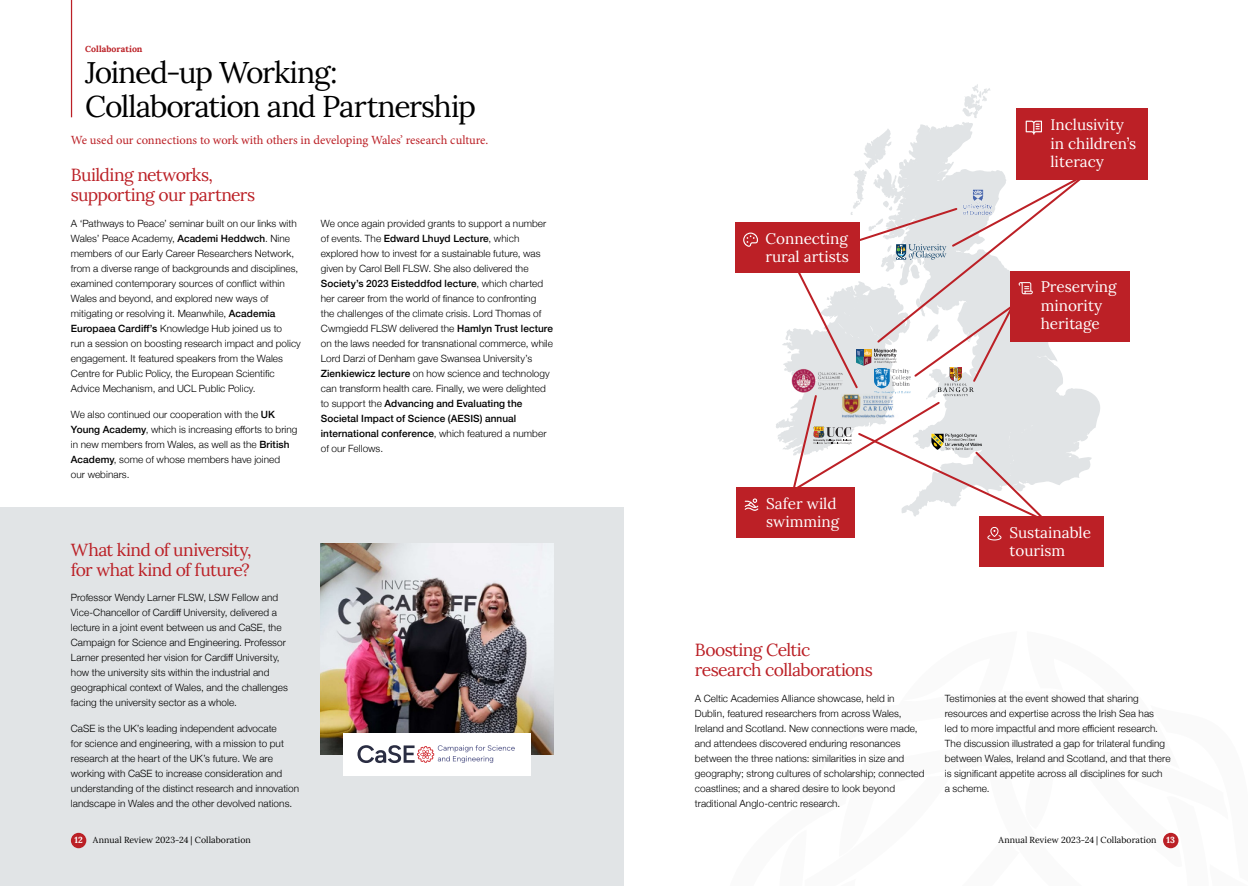
<style>
.page{position:relative;width:1248px;height:886px;background:#fff}
.page>*{position:absolute;margin:0;border:0;box-sizing:border-box;transform-origin:0 0}
.t1{font:30px/33.8px "Lora";letter-spacing:-.04em;color:#000}
.t2{font:17.5px/20px "Lora";letter-spacing:-.035em;color:#bb2026}
.t3{font:15.25px/18.4px "Lora";color:#fff}
.t4{font:12.5px "Minion Pro";letter-spacing:-.005em;color:#bb2026}
.t5{font:300 10px/15px "Helvetica Neue";letter-spacing:.005em;color:#000}
.t6{font:8.75px "Lora";letter-spacing:.005em;color:#000}
.t7{font:700 8.75px "Lora";letter-spacing:.005em;color:#bb2026}
.s1{font-weight:500}
.s2{font-weight:700;color:#fff}
</style>
<div class="page">
<div style="left:0;top:508px;width:623px;height:378px;background:#e1e4e6"></div>
<hr style="left:71px;top:0;width:1px;height:117px;background:#bb2026">
<img style="left:321px;top:543px;width:232px;height:211px">
<div style="left:343px;top:733px;width:188px;height:42px;background:#fff"></div>
<svg style="left:357px;top:745px;width:158px;height:18px"></svg>
<svg style="left:1088px;top:341px;width:14px;height:128px"></svg>
<div style="left:978px;top:516px;width:125px;height:51px;background:#bc2026"></div>
<div style="left:736px;top:487px;width:118px;height:51px;background:#bc2026"></div>
<div style="left:1016px;top:109px;width:131px;height:71px;background:#bc2026"></div>
<div style="left:1010px;top:271px;width:119px;height:70px;background:#bc2026"></div>
<svg style="left:744px;top:498px;width:14px;height:13px"></svg>
<svg style="left:776px;top:84px;width:312px;height:456px"></svg>
<div style="left:735px;top:222px;width:124px;height:51px;background:#bc2026"></div>
<svg style="left:743px;top:233px;width:15px;height:14px"></svg>
<div style="left:1162px;top:833px;width:16px;height:15px;background:#bb2026;border-radius:50%"></div>
<div style="left:71px;top:833px;width:15px;height:15px;background:#bb2026;border-radius:50%"></div>
<p class="t7" style="left:85px;top:45px;width:59px">Collaboration</p>
<h1 class="t1" style="left:85px;top:59px;width:392px">Joined-up Working:<br>Collaboration and Partnership</h1>
<p class="t4" style="left:71px;top:135px;width:419px">We used our connections to work with others in developing Wales’ research culture.</p>
<h2 class="t2" style="left:71px;top:167px;width:186px">Building networks, supporting our partners</h2>
<p class="t5" style="left:71px;top:215px;width:231px">A ‘Pathways to Peace’ seminar built on our links with Wales’ Peace Academy, <span class="s1">Academi Heddwch</span>. Nine members of our Early Career Researchers Network, from a diverse range of backgrounds and disciplines, examined contemporary sources of conflict within Wales and beyond, and explored new ways of mitigating or resolving it. Meanwhile, <span class="s1">Academia Europaea Cardiff’s</span> Knowledge Hub joined us to<br>run a session on boosting research impact and policy engagement. It featured speakers from the Wales Centre for Public Policy, the European Scientific Advice Mechanism, and UCL Public Policy.</p>
<p class="t5" style="left:71px;top:406px;width:228px">We also continued our cooperation with the <span class="s1">UK Young Academy</span>, which is increasing efforts to bring in new members from Wales, as well as the <span class="s1">British Academy</span>, some of whose members have joined<br>our webinars.</p>
<p class="t5" style="left:321px;top:215px;width:234px">We once again provided grants to support a number of events. The <span class="s1">Edward Lhuyd Lecture</span>, which explored how to invest for a sustainable future, was given by Carol Bell FLSW. She also delivered the <span class="s1">Society’s 2023 Eisteddfod lecture</span>, which charted her career from the world of finance to confronting<br>the challenges of the climate crisis. Lord Thomas of Cwmgiedd FLSW delivered the <span class="s1">Hamlyn Trust lecture </span>on the laws needed for transnational commerce, while Lord Darzi of Denham gave Swansea University’s <span class="s1">Zienkiewicz lecture</span> on how science and technology can transform health care. Finally, we were delighted to support the <span class="s1">Advancing and Evaluating the Societal Impact of Science (AESIS) annual international conference</span>, which featured a number of our Fellows.</p>
<h2 class="t2" style="left:71px;top:541px;width:182px">What kind of university, for what kind of future?</h2>
<p class="t5" style="left:71px;top:589px;width:218px">Professor Wendy Larner FLSW, LSW Fellow and Vice-Chancellor of Cardiff University, delivered a lecture in a joint event between us and CaSE, the Campaign for Science and Engineering. Professor Larner presented her vision for Cardiff University, how the university sits within the industrial and geographical context of Wales, and the challenges facing the university sector as a whole.</p>
<p class="t5" style="left:71px;top:720px;width:230px">CaSE is the UK’s leading independent advocate<br>for science and engineering, with a mission to put research at the heart of the UK’s future. We are working with CaSE to increase consideration and understanding of the distinct research and innovation landscape in Wales and the other devolved nations.</p>
<h3 class="t3" style="left:765px;top:231px;width:85px">Connecting rural artists</h3>
<h3 class="t3" style="left:766px;top:496px;width:75px">Safer wild swimming</h3>
<h3 class="t3" style="left:1050px;top:117px;width:87px">Inclusivity in children’s literacy</h3>
<h3 class="t3" style="left:1040px;top:280px;width:77px">Preserving minority heritage</h3>
<h3 class="t3" style="left:1009px;top:525px;width:83px">Sustainable tourism</h3>
<h2 class="t2" style="left:694px;top:642px;width:179px">Boosting Celtic research collaborations</h2>
<p class="t5" style="left:694px;top:690px;width:231px">A Celtic Academies Alliance showcase, held in Dublin, featured researchers from across Wales, Ireland and Scotland. New connections were made, and attendees discovered enduring resonances between the three nations: similarities in size and geography; strong cultures of scholarship; connected coastlines; and a shared desire to look beyond traditional Anglo-centric research.</p>
<p class="t5" style="left:944px;top:690px;width:227px">Testimonies at the event showed that sharing resources and expertise across the Irish Sea has<br>led to more impactful and more efficient research.<br>The discussion illustrated a gap for trilateral funding between Wales, Ireland and Scotland, and that there is significant appetite across all disciplines for such<br>a scheme.</p>
<p class="t6" style="left:74px;top:837px;width:178px"><span class="s2">12</span> Annual Review 2023-24 | Collaboration</p>
<p class="t6" style="left:998px;top:837px;width:178px">Annual Review 2023-24 | Collaboration <span class="s2">13</span></p>
</div>
